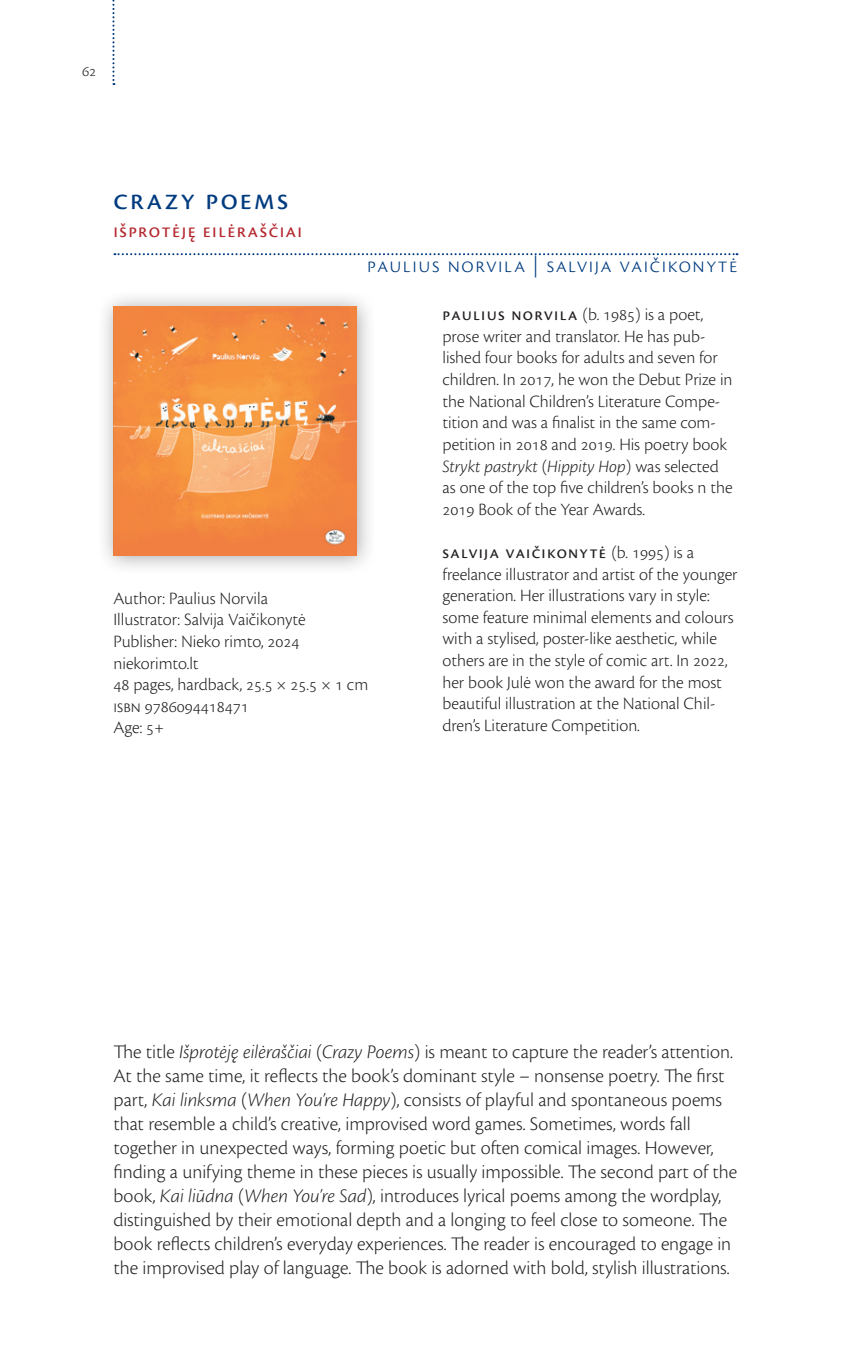
<style>
.page{position:relative;width:851px;height:1361px;background:#fff}
.page>*{position:absolute;margin:0;border:0;box-sizing:border-box;transform-origin:0 0}
.t1{font:30px "Cronos Pro";letter-spacing:.075em;color:#013b7f}
.t2{font:300 22px "Cronos Pro";letter-spacing:.07em;color:#013b7f}
.t3{font:300 20px/24px "Cronos Pro";color:#231f20}
.t4{font:20px "Cronos Pro";letter-spacing:.07em;color:#b4292f}
.t5{font:300 18px/21.6px "Cronos Pro";color:#231f20}
.t6{font:300 16px "Cronos Pro";color:#231f20}
.s1{font-weight:400}
.s2{font-style:italic}
</style>
<div class="page">
<svg style="left:114px;top:253px;width:623px;height:2px"></svg>
<div style="left:96px;top:289px;width:281px;height:287px;background:#231f20;opacity:.39"></div>
<img style="left:113px;top:306px;width:243px;height:250px">
<svg style="left:112px;top:0;width:2px;height:85px"></svg>
<p class="t6" style="left:82px;top:62px;width:16px">62</p>
<h1 class="t1" style="left:113px;top:182px;width:176px">Crazy Poems</h1>
<p class="t4" style="left:113px;top:219px;width:190px">Išprotėję eilėraščiai</p>
<p class="t2" style="left:367px;top:253px;width:372px">Paulius Norvila | Salvija Vaičikonytė</p>
<p class="t5" style="left:113px;top:587px;width:256px">Author: Paulius Norvila<br>Illustrator: Salvija Vaičikonytė<br>Publisher: Nieko rimto, 2024 niekorimto.lt<br>48 pages, hardback, 25.5 × 25.5 × 1 cm<br>ISBN 9786094418471<br>Age: 5+</p>
<p class="t5" style="left:442px;top:304px;width:291px"><span class="s1">Paulius Norvila</span> (b. 1985) is a poet, prose writer and translator. He has pub&shy;lished four books for adults and seven for children. In 2017, he won the Debut Prize in the National Children’s Literature Compe&shy;tition and was a finalist in the same com&shy;petition in 2018 and 2019. His poetry book <span class="s2">Strykt pastrykt</span> (<span class="s2">Hippity Hop</span>) was selected as one of the top five children’s books n the 2019 Book of the Year Awards.</p>
<p class="t5" style="left:442px;top:541px;width:296px"><span class="s1">Salvija Vaičikonytė</span> (b. 1995) is a freelance illustrator and artist of the younger generation. Her illustrations vary in style: some feature minimal elements and colours with a stylised, poster-like aesthetic, while others are in the style of comic art. In 2022, her book Julė won the award for the most beautiful illustration at the National Chil&shy;dren’s Literature Competition.</p>
<p class="t3" style="left:113px;top:1039px;width:625px">The title <span class="s2">Išprotėję eilėraščiai</span> (<span class="s2">Crazy Poems</span>) is meant to capture the reader’s attention.<br>At the same time, it reflects the book’s dominant style – nonsense poetry. The first part, <span class="s2">Kai linksma</span> (<span class="s2">When You’re Happy</span>), consists of playful and spontaneous poems that resemble a child’s creative, improvised word games. Sometimes, words fall together in unexpected ways, forming poetic but often comical images. However, finding a unifying theme in these pieces is usually impossible. The second part of the book, <span class="s2">Kai liūdna</span> (<span class="s2">When You’re Sad</span>), introduces lyrical poems among the wordplay, distinguished by their emotional depth and a longing to feel close to someone. The book reflects children’s everyday experiences. The reader is encouraged to engage in the improvised play of language. The book is adorned with bold, stylish illustrations.</p>
</div>
